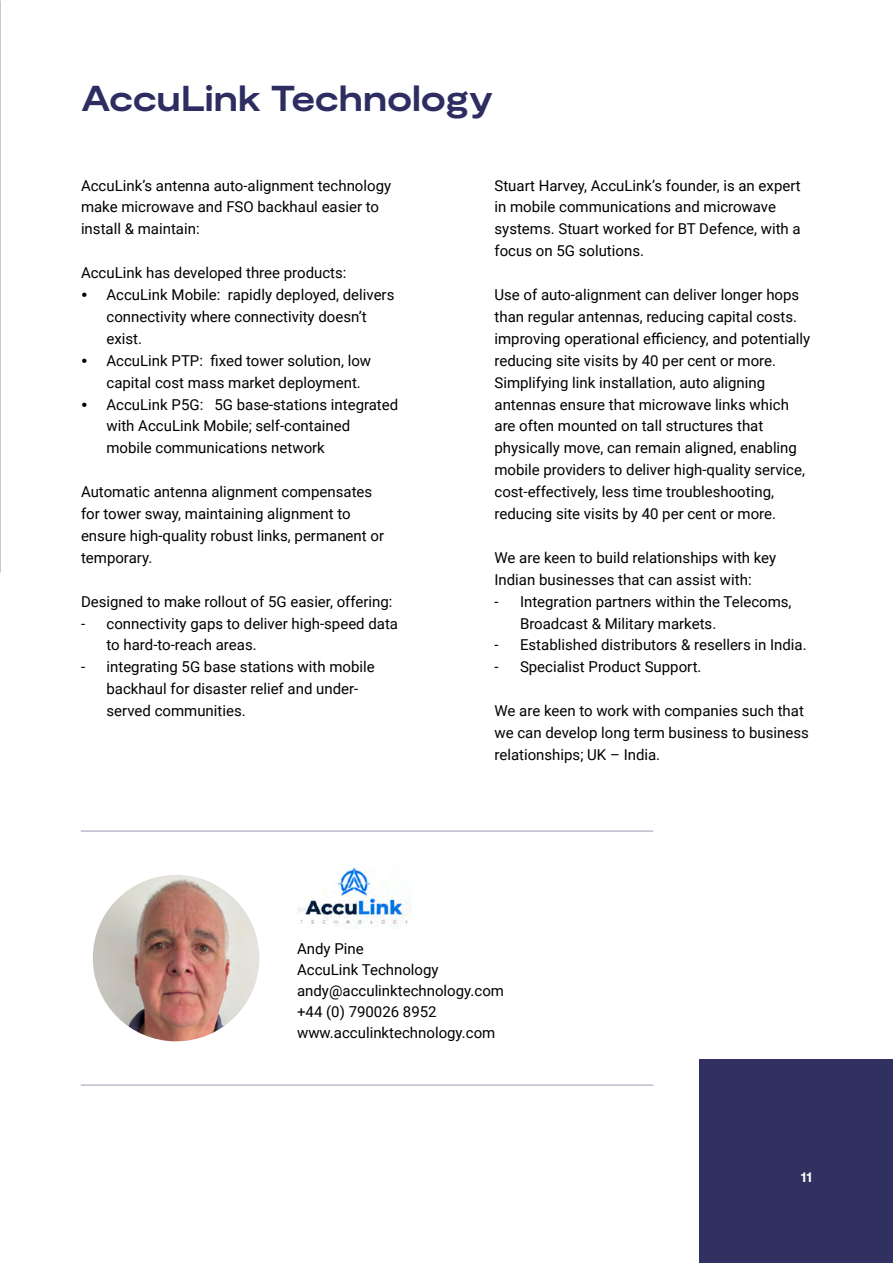
<style>
.page{position:relative;width:893px;height:1263px;background:#fff}
.page>*{position:absolute;margin:0;border:0;box-sizing:border-box;transform-origin:0 0}
.t1{font:700 expanded 36px "Moderat";letter-spacing:-.005em;color:#2e2d62}
.t2{font:15px/21.9px "Roboto";color:#000}
.t3{font:700 15px "Moderat";color:#fff}
.s1{font-family:"Playfair Display"}
</style>
<div class="page">
<hr style="left:81px;top:830px;width:572px;height:2px;background:#bcbccd">
<hr style="left:81px;top:1084px;width:572px;height:2px;background:#bcbccd">
<img style="left:93px;top:875px;width:166px;height:166px;border-radius:83px">
<img style="left:297px;top:867px;width:112px;height:61px">
<div style="left:699px;top:1059px;width:194px;height:204px;background:#303061"></div>
<h1 class="t1" style="left:81px;top:77px;width:413px">AccuLink Technology</h1>
<p class="t2" style="left:81px;top:174px;width:312px">AccuLink’s antenna auto-alignment technology make microwave and FSO backhaul easier to install &amp; maintain:</p>
<p class="t2" style="left:81px;top:261px;width:267px">AccuLink has developed three products:</p>
<p class="t2" style="left:106px;top:283px;width:289px;text-indent:-26px"><span class="s1">•</span> AccuLink Mobile: rapidly deployed, delivers connectivity where connectivity doesn’t exist.</p>
<p class="t2" style="left:106px;top:349px;width:266px;text-indent:-26px"><span class="s1">•</span> AccuLink PTP: fixed tower solution, low capital cost mass market deployment.</p>
<p class="t2" style="left:106px;top:393px;width:293px;text-indent:-26px"><span class="s1">•</span> AccuLink P5G: 5G base-stations integrated with AccuLink Mobile; self-contained mobile communications network</p>
<p class="t2" style="left:81px;top:480px;width:305px">Automatic antenna alignment compensates for tower sway, maintaining alignment to ensure high-quality robust links, permanent or temporary.</p>
<p class="t2" style="left:81px;top:590px;width:313px">Designed to make rollout of 5G easier, offering:</p>
<p class="t2" style="left:106px;top:612px;width:293px;text-indent:-26px">- connectivity gaps to deliver high-speed data to hard-to-reach areas.</p>
<p class="t2" style="left:106px;top:655px;width:270px;text-indent:-26px">- integrating 5G base stations with mobile backhaul for disaster relief and under&shy;served communities.</p>
<p class="t2" style="left:494px;top:174px;width:308px">Stuart Harvey, AccuLink’s founder, is an expert in mobile communications and microwave systems. Stuart worked for BT Defence, with a focus on 5G solutions.</p>
<p class="t2" style="left:494px;top:283px;width:317px">Use of auto-alignment can deliver longer hops than regular antennas, reducing capital costs. improving operational efficiency, and potentially reducing site visits by 40 per cent or more.<br>Simplifying link installation, auto aligning antennas ensure that microwave links which are often mounted on tall structures that physically move, can remain aligned, enabling mobile providers to deliver high-quality service, cost-effectively, less time troubleshooting, reducing site visits by 40 per cent or more.</p>
<p class="t2" style="left:494px;top:546px;width:283px">We are keen to build relationships with key<br>Indian businesses that can assist with:</p>
<p class="t2" style="left:520px;top:590px;width:273px;text-indent:-26px">- Integration partners within the Telecoms,<br>Broadcast &amp; Military markets.</p>
<p class="t2" style="left:494px;top:634px;width:314px">- Established distributors &amp; resellers in India.</p>
<p class="t2" style="left:494px;top:655px;width:209px">- Specialist Product Support.</p>
<p class="t2" style="left:494px;top:699px;width:316px">We are keen to work with companies such that we can develop long term business to business relationships; UK – India.</p>
<p class="t2" style="left:297px;top:938px;width:208px;line-height:21px">Andy Pine<br>AccuLink Technology andy@acculinktechnology.com +44 (0) 790026 8952 www.acculinktechnology.com</p>
<p class="t3" style="left:800px;top:1168px;width:13px">11</p>
</div>
